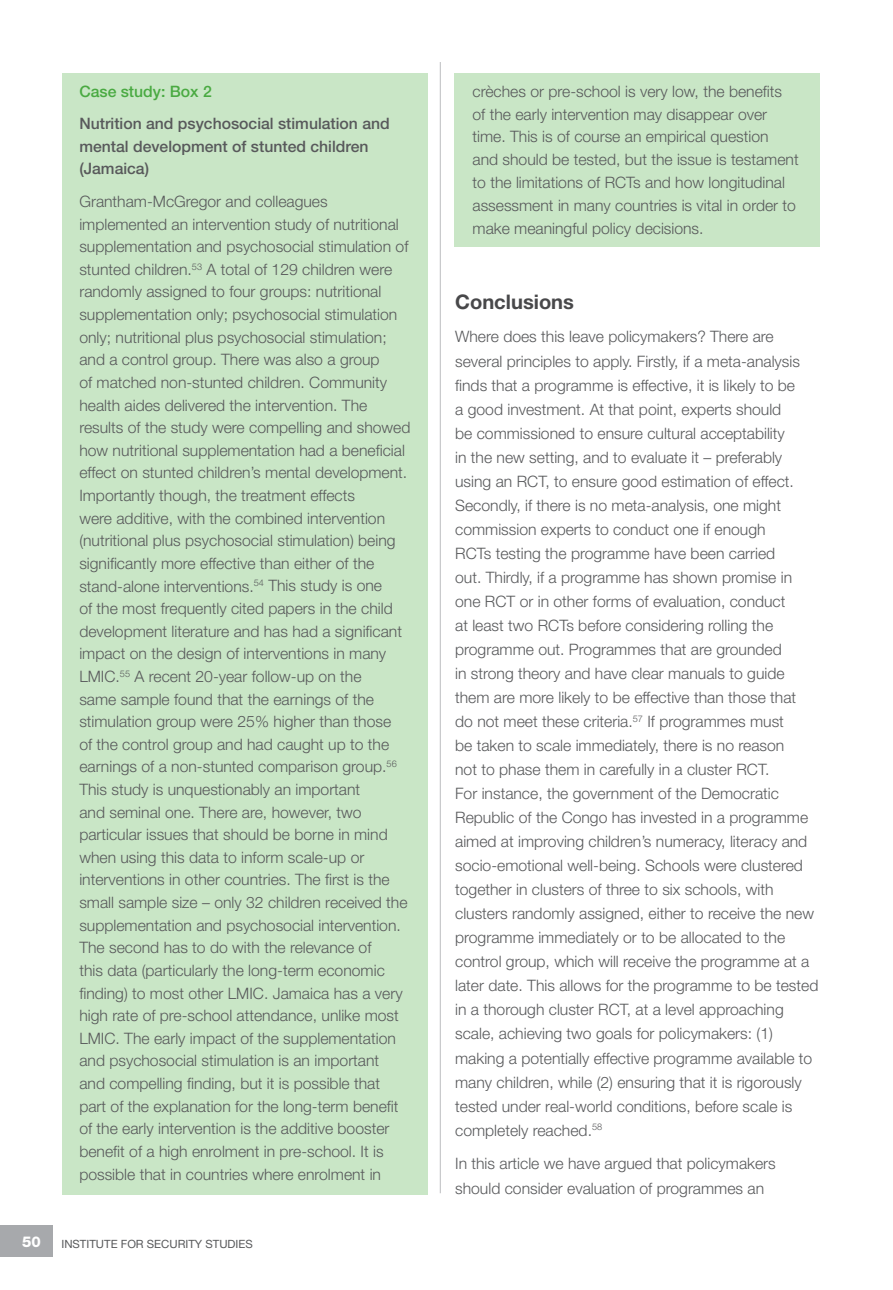
<style>
.page{position:relative;width:893px;height:1290px;background:#fff}
.page>*{position:absolute;margin:0;border:0;box-sizing:border-box;transform-origin:0 0}
.t1{font:700 20.12px "Helvetica Neue LT Std";color:#48484a}
.t2{font:300 15.75px/22.6px "Helvetica Neue LT Std";color:#58595b}
.t3{font:500 15.75px/22.6px "Helvetica Neue LT Std";color:#58595b}
.t4{font:500 15.75px "Helvetica Neue LT Std";color:#4aaa42}
.t5{font:800 14.88px "Helvetica Neue LT Std";color:#fff}
.t6{font:11.38px "Helvetica Neue LT Std";color:#58595b}
</style>
<div class="page">
<hr style="left:440px;top:62px;width:1px;height:1131px;background:#bcbdc0">
<div style="left:0;top:1225px;width:52px;height:32px;background:#a7a9ac"></div>
<div style="left:62px;top:73px;width:366px;height:1122px;background:#c9e6c6"></div>
<div style="left:454px;top:73px;width:366px;height:174px;background:#c9e6c6"></div>
<p class="t4" style="left:79px;top:82px;width:134px">Case study: Box 2</p>
<p class="t3" style="left:79px;top:112px;width:312px">Nutrition and psychosocial stimulation and mental development of stunted children (Jamaica)</p>
<p class="t2" style="left:79px;top:190px;width:333px">Grantham-McGregor and colleagues implemented an intervention study of nutritional supplementation and psychosocial stimulation of stunted children.<sup>53</sup> A total of 129 children were randomly assigned to four groups: nutritional supplementation only; psychosocial stimulation only; nutritional plus psychosocial stimulation; and a control group. There was also a group<br>of matched non-stunted children. Community health aides delivered the intervention. The results of the study were compelling and showed how nutritional supplementation had a beneficial effect on stunted children’s mental development.<br>Importantly though, the treatment effects<br>were additive, with the combined intervention (nutritional plus psychosocial stimulation) being significantly more effective than either of the stand-alone interventions.<sup>54</sup> This study is one<br>of the most frequently cited papers in the child development literature and has had a significant impact on the design of interventions in many LMIC.<sup>55</sup> A recent 20-year follow-up on the<br>same sample found that the earnings of the stimulation group were 25% higher than those<br>of the control group and had caught up to the earnings of a non-stunted comparison group.<sup>56<br></sup>This study is unquestionably an important<br>and seminal one. There are, however, two particular issues that should be borne in mind when using this data to inform scale-up or interventions in other countries. The first is the small sample size – only 32 children received the supplementation and psychosocial intervention.<br>The second has to do with the relevance of<br>this data (particularly the long-term economic finding) to most other LMIC. Jamaica has a very high rate of pre-school attendance, unlike most LMIC. The early impact of the supplementation and psychosocial stimulation is an important<br>and compelling finding, but it is possible that part of the explanation for the long-term benefit of the early intervention is the additive booster benefit of a high enrolment in pre-school. It is possible that in countries where enrolment in</p>
<p class="t5" style="left:22px;top:1233px;width:20px">50</p>
<p class="t6" style="left:61px;top:1237px;width:18px">INSTIT</p>
<p class="t6" style="left:96px;top:1237px;width:60px">UTE FOR SEC</p>
<p class="t6" style="left:169px;top:1237px;width:73px">URITY STUDIES</p>
<p class="t2" style="left:473px;top:79px;width:328px">crèches or pre-school is very low, the benefits of the early intervention may disappear over time. This is of course an empirical question<br>and should be tested, but the issue is testament to the limitations of RCTs and how longitudinal assessment in many countries is vital in order to make meaningful policy decisions.</p>
<p class="t1" style="left:455px;top:289px;width:120px">Conclusions</p>
<p class="t2" style="left:455px;top:325px;width:365px;line-height:24px">Where does this leave policymakers? There are several principles to apply. Firstly, if a meta-analysis finds that a programme is effective, it is likely to be<br>a good investment. At that point, experts should<br>be commissioned to ensure cultural acceptability<br>in the new setting, and to evaluate it – preferably using an RCT, to ensure good estimation of effect.<br>Secondly, if there is no meta-analysis, one might commission experts to conduct one if enough<br>RCTs testing the programme have been carried<br>out. Thirdly, if a programme has shown promise in one RCT or in other forms of evaluation, conduct<br>at least two RCTs before considering rolling the programme out. Programmes that are grounded<br>in strong theory and have clear manuals to guide them are more likely to be effective than those that<br>do not meet these criteria.<sup>57</sup> If programmes must<br>be taken to scale immediately, there is no reason<br>not to phase them in carefully in a cluster RCT.<br>For instance, the government of the Democratic Republic of the Congo has invested in a programme aimed at improving children’s numeracy, literacy and socio-emotional well-being. Schools were clustered together in clusters of three to six schools, with clusters randomly assigned, either to receive the new programme immediately or to be allocated to the control group, which will receive the programme at a later date. This allows for the programme to be tested in a thorough cluster RCT, at a level approaching scale, achieving two goals for policymakers: (1) making a potentially effective programme available to many children, while (2) ensuring that it is rigorously tested under real-world conditions, before scale is completely reached.<sup>58</sup></p>
<p class="t2" style="left:455px;top:1151px;width:322px;line-height:24px">In this article we have argued that policymakers should consider evaluation of programmes an</p>
</div>
